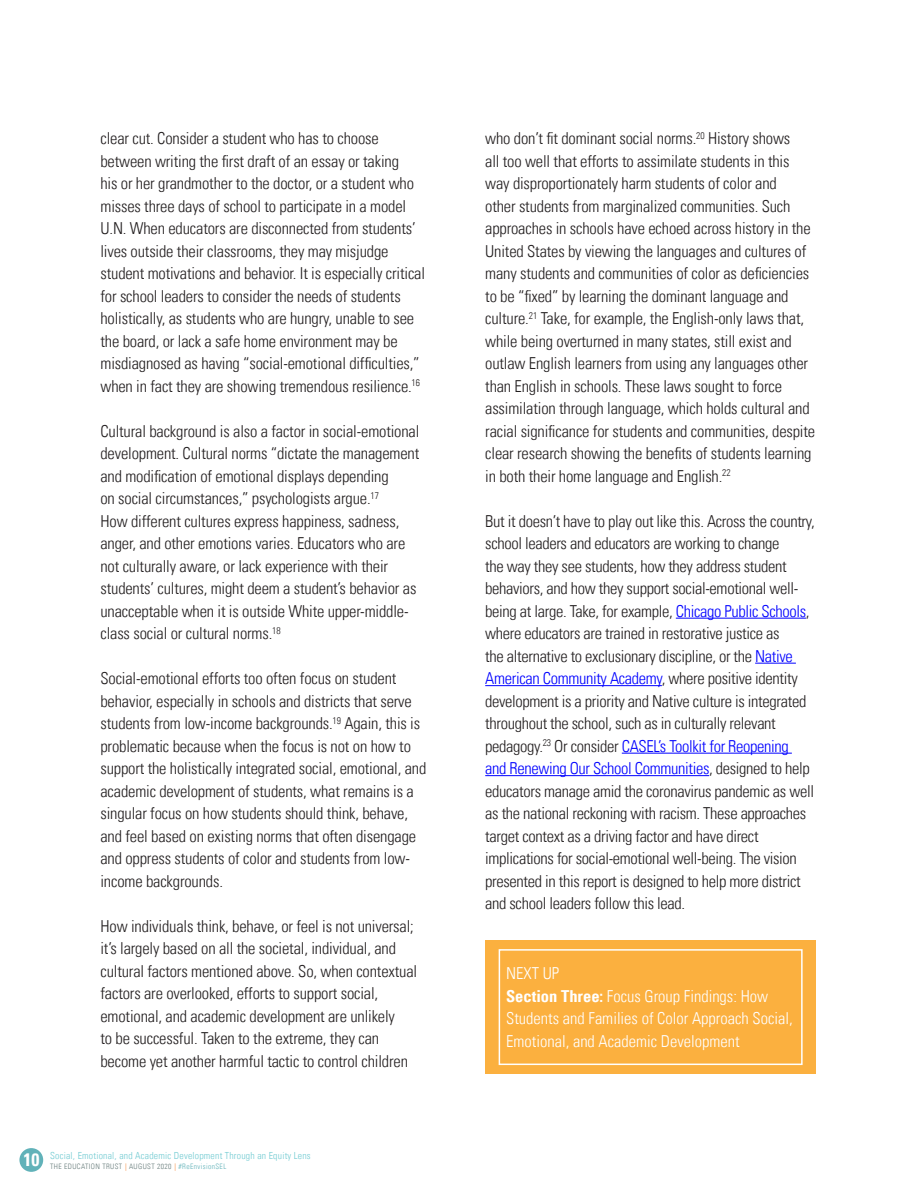
<style>
.page{position:relative;width:918px;height:1188px;background:#fff}
.page>*{position:absolute;margin:0;border:0;box-sizing:border-box;transform-origin:0 0}
.BODY_text{font:300 condensed 16.5px/22.5px "Univers LT";letter-spacing:-.01em;color:#231f20}
.BODY_text-2{font:300 condensed 16.5px/22.5px "Univers LT";color:#fff}
.t1{font:300 condensed 9.75px "Univers LT";letter-spacing:.02em;color:#72cbd2}
.t2{font:300 condensed 7.5px "Univers LT";letter-spacing:.05em;color:#667b7a}
.s1{font-weight:700;font-size:18px;color:#fff}
.s2{color:#f47b20}
.s3{color:#61b2b9}
.s4{color:#00f}
.s5{font-weight:700}
</style>
<div class="page">
<div style="left:19px;top:1148px;width:24px;height:24px;background:#61b2b9;border-radius:50%"></div>
<hr style="left:676px;top:618px;width:130px;height:1px;background:#00f">
<hr style="left:755px;top:663px;width:41px;height:1px;background:#00f">
<hr style="left:485px;top:685px;width:177px;height:1px;background:#00f">
<hr style="left:622px;top:753px;width:170px;height:1px;background:#00f">
<hr style="left:485px;top:775px;width:224px;height:1px;background:#00f">
<div style="left:485px;top:940px;width:331px;height:134px;background:#fbb03f"></div>
<div style="left:499px;top:949px;width:304px;height:116px;border:2px solid #fff"></div>
<p class="BODY_text" style="left:100px;top:127px;width:326px">clear cut. Consider a student who has to choose between writing the first draft of an essay or taking<br>his or her grandmother to the doctor, or a student who misses three days of school to participate in a model U.N. When educators are disconnected from students’ lives outside their classrooms, they may misjudge student motivations and behavior. It is especially critical for school leaders to consider the needs of students holistically, as students who are hungry, unable to see the board, or lack a safe home environment may be misdiagnosed as having “social-emotional difficulties,” when in fact they are showing tremendous resilience.<sup>16</sup></p>
<p class="BODY_text" style="left:100px;top:419px;width:320px">Cultural background is also a factor in social-emotional development. Cultural norms “dictate the management and modification of emotional displays depending<br>on social circumstances,” psychologists argue.<sup>17<br></sup>How different cultures express happiness, sadness, anger, and other emotions varies. Educators who are not culturally aware, or lack experience with their students’ cultures, might deem a student’s behavior as unacceptable when it is outside White upper-middle&shy;class social or cultural norms.<sup>18</sup></p>
<p class="BODY_text" style="left:100px;top:667px;width:327px">Social-emotional efforts too often focus on student behavior, especially in schools and districts that serve students from low-income backgrounds.<sup>19</sup> Again, this is problematic because when the focus is not on how to support the holistically integrated social, emotional, and academic development of students, what remains is a singular focus on how students should think, behave, and feel based on existing norms that often disengage and oppress students of color and students from low&shy;income backgrounds.</p>
<p class="BODY_text" style="left:100px;top:914px;width:318px">How individuals think, behave, or feel is not universal; it’s largely based on all the societal, individual, and cultural factors mentioned above. So, when contextual factors are overlooked, efforts to support social, emotional, and academic development are unlikely<br>to be successful. Taken to the extreme, they can become yet another harmful tactic to control children</p>
<p class="t1" style="left:23px;top:1150px;width:289px"><span class="s1">10</span> Social, Emotional, and Academic Development Through an Equity Lens</p>
<p class="t2" style="left:50px;top:1162px;width:178px">THE EDUCATION TRUST <span class="s2">|</span> AUGUST 2020 <span class="s2">|</span> <span class="s3">#ReEnvisionSEL</span></p>
<p class="BODY_text" style="left:485px;top:127px;width:331px">who don’t fit dominant social norms.<sup>20</sup> History shows<br>all too well that efforts to assimilate students in this way disproportionately harm students of color and<br>other students from marginalized communities. Such approaches in schools have echoed across history in the United States by viewing the languages and cultures of many students and communities of color as deficiencies to be “fixed” by learning the dominant language and culture.<sup>21</sup> Take, for example, the English-only laws that, while being overturned in many states, still exist and outlaw English learners from using any languages other than English in schools. These laws sought to force assimilation through language, which holds cultural and racial significance for students and communities, despite clear research showing the benefits of students learning in both their home language and English.<sup>22</sup></p>
<p class="BODY_text" style="left:485px;top:509px;width:331px">But it doesn’t have to play out like this. Across the country, school leaders and educators are working to change<br>the way they see students, how they address student behaviors, and how they support social-emotional well&shy;being at large. Take, for example, <span class="s4">Chicago Public Schools</span>, where educators are trained in restorative justice as<br>the alternative to exclusionary discipline, or the <span class="s4">Native American Community Academy</span>, where positive identity development is a priority and Native culture is integrated throughout the school, such as in culturally relevant pedagogy.<sup>23</sup> Or consider <span class="s4">CASEL’s Toolkit for Reopening<br>and Renewing Our School Communities</span>, designed to help educators manage amid the coronavirus pandemic as well as the national reckoning with racism. These approaches target context as a driving factor and have direct implications for social-emotional well-being. The vision presented in this report is designed to help more district and school leaders follow this lead.</p>
<p class="BODY_text-2" style="left:506px;top:962px;width:288px">NEXT UP<br><span class="s5">Section Three:</span> Focus Group Findings: How Students and Families of Color Approach Social, Emotional, and Academic Development</p>
</div>
